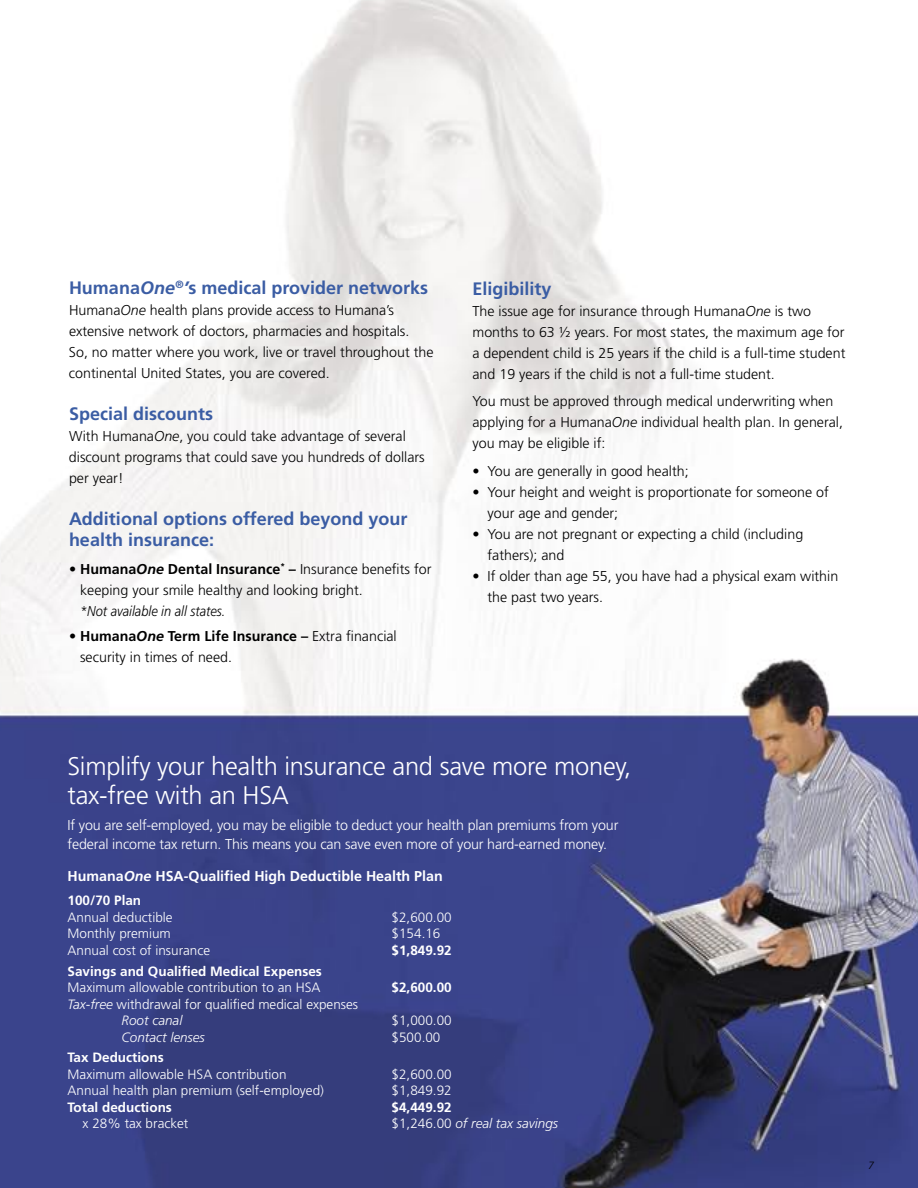
<style>
.page{position:relative;width:918px;height:1188px;background:#fff}
.page>*{position:absolute;margin:0;border:0;box-sizing:border-box;transform-origin:0 0}
.t1{font:300 25.5px/28.5px "Frutiger";letter-spacing:-.01em;color:#fff}
.t2{font:700 18px/21px "Frutiger";color:#3b5da4}
.t3{font:300 14.25px/21px "Frutiger";color:#000}
.t4{font:300 14.25px/19.5px "Frutiger";letter-spacing:-.01em;color:#fff}
.t5{font:700 14.25px "Frutiger";color:#fff}
.t6{font:italic 300 14.25px "Frutiger";color:#000;scale:.9 1}
.t7{font:300 13.5px/16.5px "Frutiger";color:#fff}
.t8{font:700 13.5px "Frutiger";color:#fff}
.t9{font:italic 300 13.5px "Frutiger";color:#fff}
.t10{font:italic 300 10.5px "Frutiger";color:#000}
.s1{font-style:italic}
.s2{font-weight:700}
.s3{font-weight:700;font-style:italic}
.s4{font-style:normal}
</style>
<div class="page">
<img style="left:0;top:0;width:918px;height:1188px">
<p class="t2" style="left:69px;top:277px;width:361px">Humana<span class="s1">One</span><sup>®</sup><span class="s1">’</span>s medical provider networks</p>
<p class="t3" style="left:69px;top:300px;width:366px">Humana<span class="s1">One</span> health plans provide access to Humana’s extensive network of doctors, pharmacies and hospitals.<br>So, no matter where you work, live or travel throughout the continental United States, you are covered.</p>
<p class="t2" style="left:69px;top:403px;width:146px">Special discounts</p>
<p class="t3" style="left:69px;top:426px;width:357px">With Humana<span class="s1">One</span>, you could take advantage of several discount programs that could save you hundreds of dollars per year!</p>
<p class="t2" style="left:69px;top:508px;width:340px">Additional options offered beyond your health insurance:</p>
<p class="t3" style="left:80px;top:559px;width:353px;text-indent:-11px">• <span class="s2">Humana</span><span class="s3">One</span> <span class="s2">Dental Insurance</span><sup>*</sup> <span class="s2">–</span> Insurance benefits for keeping your smile healthy and looking bright.</p>
<p class="t6" style="left:80px;top:603px;width:163px">*Not available in all states.</p>
<p class="t3" style="left:80px;top:626px;width:318px;text-indent:-11px">• <span class="s2">Humana</span><span class="s3">One</span> <span class="s2">Term Life Insurance –</span> Extra financial security in times of need.</p>
<p class="t2" style="left:472px;top:278px;width:81px">Eligibility</p>
<p class="t3" style="left:472px;top:300px;width:374px">The issue age for insurance through Humana<span class="s1">One</span> is two months to 63 ½ years. For most states, the maximum age for a dependent child is 25 years if the child is a full-time student and 19 years if the child is not a full-time student.</p>
<p class="t3" style="left:472px;top:391px;width:372px">You must be approved through medical underwriting when applying for a Humana<span class="s1">One</span> individual health plan. In general, you may be eligible if:</p>
<p class="t3" style="left:472px;top:461px;width:218px">• You are generally in good health;</p>
<p class="t3" style="left:488px;top:482px;width:343px;text-indent:-15px">• Your height and weight is proportionate for someone of your age and gender;</p>
<p class="t3" style="left:488px;top:524px;width:317px;text-indent:-15px">• You are not pregnant or expecting a child (including fathers); and</p>
<p class="t3" style="left:488px;top:566px;width:352px;text-indent:-15px">• If older than age 55, you have had a physical exam within the past two years.</p>
<h1 class="t1" style="left:67px;top:752px;width:565px">Simplify your health insurance and save more money, tax-free with an HSA</h1>
<p class="t4" style="left:68px;top:815px;width:552px">If you are self-employed, you may be eligible to deduct your health plan premiums from your federal income tax return. This means you can save even more of your hard-earned money.</p>
<p class="t5" style="left:68px;top:868px;width:377px">Humana<span class="s1">One</span> HSA-Qualified High Deductible Health Plan</p>
<p class="t8" style="left:68px;top:893px;width:75px">100/70 Plan</p>
<p class="t7" style="left:68px;top:909px;width:107px">Annual deductible</p>
<p class="t7" style="left:392px;top:909px;width:62px">$2,600.00</p>
<p class="t7" style="left:68px;top:925px;width:105px">Monthly premium</p>
<p class="t7" style="left:392px;top:925px;width:50px">$154.16</p>
<p class="t7" style="left:68px;top:942px;width:144px">Annual cost of insurance</p>
<p class="t8" style="left:392px;top:942px;width:62px">$1,849.92</p>
<p class="t8" style="left:68px;top:963px;width:256px">Savings and Qualified Medical Expenses</p>
<p class="t7" style="left:68px;top:979px;width:254px">Maximum allowable contribution to an HSA</p>
<p class="t8" style="left:392px;top:979px;width:62px">$2,600.00</p>
<p class="t7" style="left:122px;top:996px;width:238px;text-indent:-54px"><span class="s1">Tax-free</span> withdrawal for qualified medical expenses<br><span class="s1">Root canal</span></p>
<p class="t7" style="left:392px;top:1012px;width:62px">$1,000.00</p>
<p class="t9" style="left:122px;top:1029px;width:85px">Contact lenses</p>
<p class="t7" style="left:392px;top:1029px;width:50px">$500.00</p>
<p class="t8" style="left:68px;top:1050px;width:98px">Tax Deductions</p>
<p class="t7" style="left:68px;top:1066px;width:221px">Maximum allowable HSA contribution</p>
<p class="t7" style="left:392px;top:1066px;width:62px">$2,600.00</p>
<p class="t7" style="left:68px;top:1083px;width:258px">Annual health plan premium (self-employed)</p>
<p class="t7" style="left:392px;top:1083px;width:62px">$1,849.92</p>
<p class="t8" style="left:68px;top:1099px;width:106px">Total deductions</p>
<p class="t8" style="left:392px;top:1099px;width:62px">$4,449.92</p>
<p class="t7" style="left:83px;top:1116px;width:107px">x 28% tax bracket</p>
<p class="t9" style="left:392px;top:1116px;width:168px"><span class="s4">$1,246.00</span> of real tax savings</p>
<p class="t10" style="left:868px;top:1159px;width:7px">7</p>
</div>
